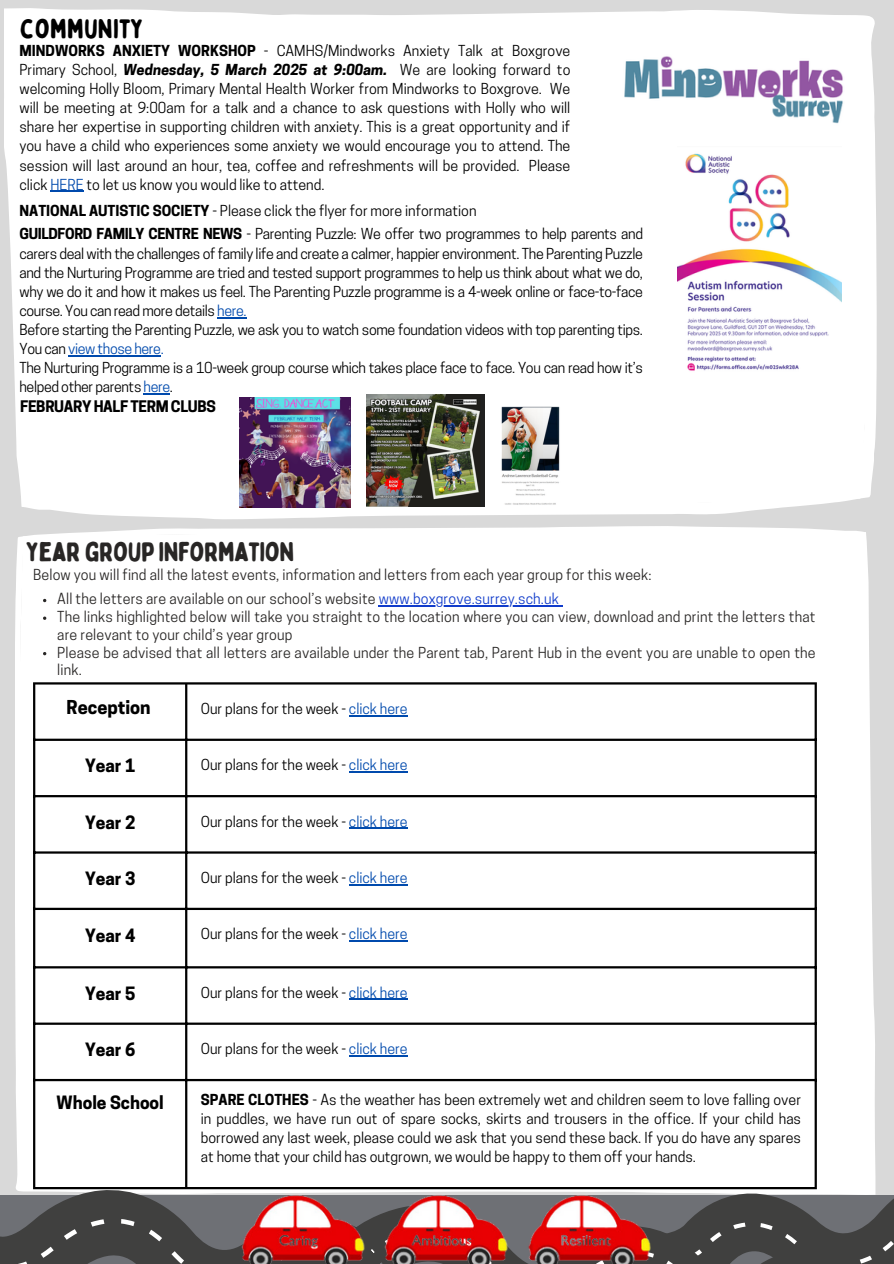
<style>
.page{position:relative;width:894px;height:1264px;background:#fff}
.page>*{position:absolute;margin:0;border:0;box-sizing:border-box;transform-origin:0 0}
.t1{font:27px "Bobby Jones Soft";color:#000}
.t2{font:26.85px "Bobby Jones Soft";letter-spacing:-.025em;color:#282625}
.t3{font:700 18px "Cooper Hewitt";color:#000}
.t4{font:700 17.25px "Cooper Hewitt";color:#000}
.t5{font:700 15px "Cooper Hewitt";letter-spacing:-.025em;color:#000}
.t6{font:14.25px/19.2px "Cooper Hewitt";letter-spacing:-.025em;color:#000;text-align:justify}
.t7{font:14.25px/17.7px "Cooper Hewitt";letter-spacing:.01em;color:#282625}
.t8{font:14.25px "Cooper Hewitt";color:#000}
.s1{font-weight:700}
.s2{font-weight:700;font-style:italic}
.s3{color:#004aad}
.s4{color:#113ccb}
</style>
<div class="page">
<div style="left:0;top:0;width:893px;height:1263px;background:#d9d9d9"></div>
<div style="left:15px;top:526px;width:859px;height:467px;background:#fff"></div>
<div style="left:15px;top:920px;width:376px;height:266px;background:#fff"></div>
<svg style="left:0;top:964px;width:352px;height:299px;background:#dddede"></svg>
<svg style="left:602px;top:988px;width:272px;height:5px"></svg>
<svg style="left:875px;top:1164px;width:18px;height:99px;fill:#40403f"></svg>
<svg style="left:353px;top:993px;width:522px;height:270px;background:#edeeee"></svg>
<svg style="left:370px;top:1031px;width:472px;height:232px;background:#e4e5e5"></svg>
<img style="left:228px;top:1189px;width:437px;height:74px">
<hr style="left:349px;top:715px;width:58px;height:1px;background:#004aad">
<hr style="left:349px;top:771px;width:58px;height:1px;background:#004aad">
<hr style="left:349px;top:827px;width:58px;height:1px;background:#004aad">
<hr style="left:349px;top:884px;width:58px;height:1px;background:#004aad">
<hr style="left:349px;top:940px;width:58px;height:1px;background:#004aad">
<hr style="left:349px;top:998px;width:58px;height:1px;background:#004aad">
<hr style="left:349px;top:1055px;width:58px;height:1px;background:#004aad">
<hr style="left:33px;top:684px;width:2px;height:502px;background:#000">
<hr style="left:185px;top:684px;width:2px;height:502px;background:#000">
<hr style="left:814px;top:684px;width:2px;height:502px;background:#000">
<hr style="left:33px;top:682px;width:783px;height:2px;background:#000">
<hr style="left:33px;top:738px;width:783px;height:3px;background:#000">
<hr style="left:33px;top:795px;width:783px;height:2px;background:#000">
<hr style="left:33px;top:851px;width:783px;height:2px;background:#000">
<hr style="left:33px;top:907px;width:783px;height:3px;background:#000">
<hr style="left:33px;top:966px;width:783px;height:2px;background:#000">
<hr style="left:33px;top:1022px;width:783px;height:2px;background:#000">
<hr style="left:33px;top:1078px;width:783px;height:3px;background:#000">
<hr style="left:33px;top:1186px;width:783px;height:3px;background:#000">
<hr style="left:378px;top:605px;width:181px;height:1px;background:#113ccb">
<svg style="left:43px;top:616px;width:3px;height:4px"></svg>
<div style="left:4px;top:8px;width:872px;height:511px;background:#fff"></div>
<img style="left:613px;top:48px;width:250px;height:87px">
<img style="left:499px;top:407px;width:62px;height:99px">
<img style="left:676px;top:147px;width:165px;height:233px">
<img style="left:240px;top:397px;width:110px;height:110px">
<img style="left:366px;top:394px;width:118px;height:112px">
<hr style="left:50px;top:191px;width:34px;height:1px;background:#004aad">
<svg style="left:217px;top:317px;width:29px;height:1px"></svg>
<hr style="left:68px;top:355px;width:93px;height:1px;background:#004aad">
<hr style="left:143px;top:393px;width:27px;height:2px;background:#004aad">
<p class="t1" style="left:20px;top:12px;width:125px">COMMUNITY</p>
<p class="t6" style="left:19px;top:43px;width:552px"><span class="s1">MINDWORKS ANXIETY WORKSHOP</span> - CAMHS/Mindworks Anxiety Talk at Boxgrove Primary School, <span class="s2">Wednesday, 5 March 2025 at 9:00am.</span> We are looking forward to welcoming Holly Bloom, Primary Mental Health Worker from Mindworks to Boxgrove. We will be meeting at 9:00am for a talk and a chance to ask questions with Holly who will share her expertise in supporting children with anxiety. This is a great opportunity and if you have a child who experiences some anxiety we would encourage you to attend. The session will last around an hour, tea, coffee and refreshments will be provided. Please click <span class="s3">HERE</span> to let us know you would like to attend.</p>
<p class="t8" style="left:19px;top:205px;width:458px"><span class="s1">NATIONAL AUTISTIC SOCIETY</span> - Please click the flyer for more information</p>
<p class="t6" style="left:19px;top:226px;width:625px;text-align:left"><span class="s1">GUILDFORD FAMILY CENTRE NEWS</span> - Parenting Puzzle: We offer two programmes to help parents and carers deal with the challenges of family life and create a calmer, happier environment. The Parenting Puzzle and the Nurturing Programme are tried and tested support programmes to help us think about what we do, why we do it and how it makes us feel. The Parenting Puzzle programme is a 4-week online or face-to-face course. You can read more details <span class="s3">here.<br></span>Before starting the Parenting Puzzle, we ask you to watch some foundation videos with top parenting tips.<br>You can <span class="s3">view those here.<br></span>The Nurturing Programme is a 10-week group course which takes place face to face. You can read how it’s helped other parents <span class="s3">here</span>.</p>
<p class="t5" style="left:20px;top:401px;width:197px">FEBRUARY HALF TERM CLUBS</p>
<p class="t2" style="left:26px;top:535px;width:270px">YEAR GROUP INFORMATION</p>
<p class="t7" style="left:33px;top:567px;width:619px">Below you will find all the latest events, information and letters from each year group for this week:</p>
<p class="t7" style="left:57px;top:592px;width:503px">All the letters are available on our school’s website <span class="s4">www.boxgrove.surrey.sch.uk</span></p>
<p class="t7" style="left:57px;top:609px;width:759px">The links highlighted below will take you straight to the location where you can view, download and print the letters that are relevant to your child’s year group</p>
<p class="t7" style="left:57px;top:645px;width:759px">Please be advised that all letters are available under the Parent tab, Parent Hub in the event you are unable to open the link.</p>
<p class="t3" style="left:67px;top:700px;width:86px">Reception</p>
<h1 class="t8" style="left:201px;top:703px;width:208px">Our plans for the week - <span class="s3">click here</span></h1>
<h4 class="t4" style="left:85px;top:759px;width:52px">Year 1</h4>
<h4 class="t8" style="left:201px;top:759px;width:208px">Our plans for the week - <span class="s3">click here</span></h4>
<p class="t4" style="left:85px;top:815px;width:52px">Year 2</p>
<p class="t8" style="left:201px;top:815px;width:208px">Our plans for the week - <span class="s3">click here</span></p>
<h4 class="t4" style="left:85px;top:872px;width:52px">Year 3</h4>
<p class="t8" style="left:201px;top:872px;width:208px">Our plans for the week - <span class="s3">click here</span></p>
<p class="t4" style="left:85px;top:928px;width:52px">Year 4</p>
<h3 class="t8" style="left:201px;top:928px;width:208px">Our plans for the week - <span class="s3">click here</span></h3>
<p class="t4" style="left:85px;top:987px;width:52px">Year 5</p>
<h1 class="t8" style="left:201px;top:987px;width:208px">Our plans for the week - <span class="s3">click here</span></h1>
<h4 class="t4" style="left:85px;top:1043px;width:52px">Year 6</h4>
<p class="t8" style="left:201px;top:1043px;width:208px">Our plans for the week - <span class="s3">click here</span></p>
<p class="t4" style="left:57px;top:1095px;width:109px">Whole School</p>
<p class="t6" style="left:201px;top:1091px;width:601px"><span class="s1">SPARE CLOTHES</span> - As the weather has been extremely wet and children seem to love falling over in puddles, we have run out of spare socks, skirts and trousers in the office. If your child has borrowed any last week, please could we ask that you send these back. If you do have any spares at home that your child has outgrown, we would be happy to them off your hands.</p>
</div>
